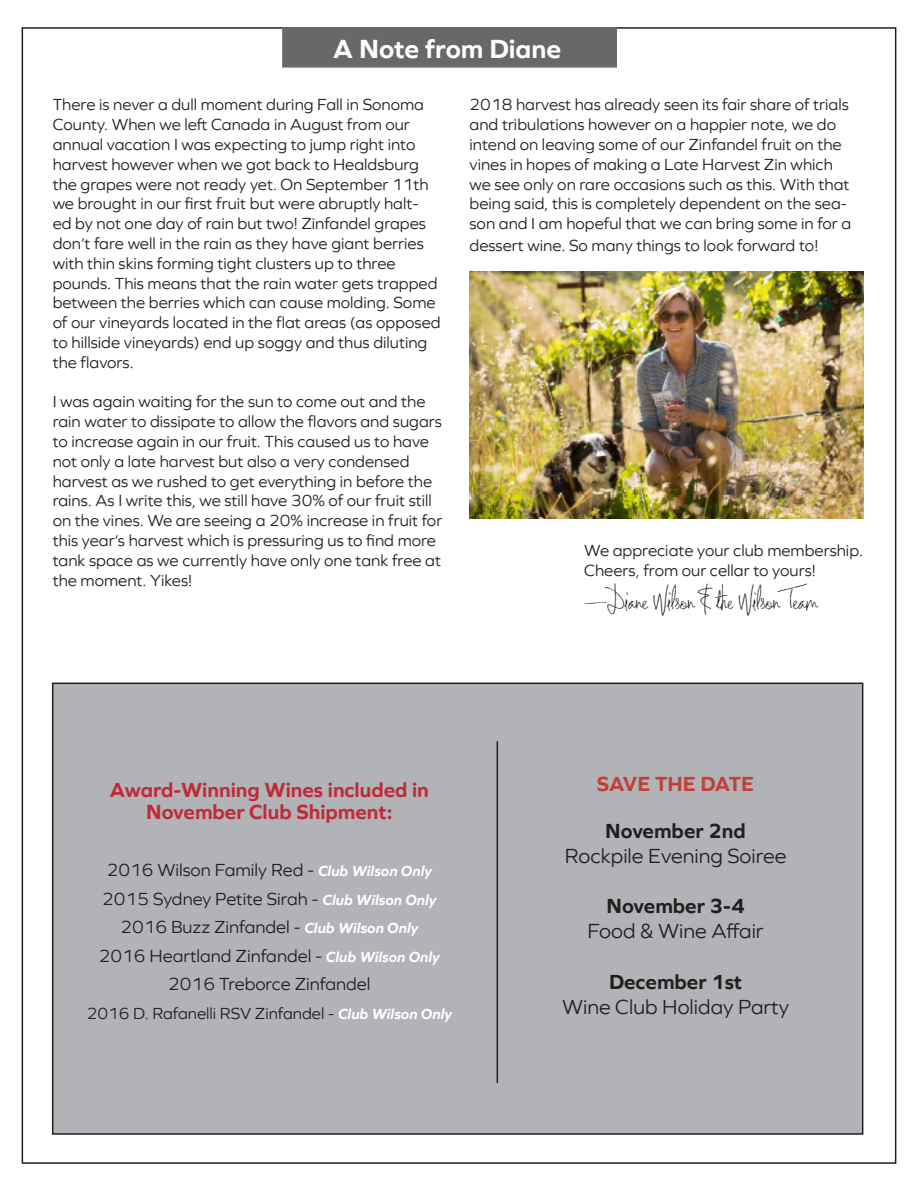
<style>
.page{position:relative;width:918px;height:1188px;background:#fff}
.page>*{position:absolute;margin:0;border:0;box-sizing:border-box;transform-origin:0 0}
.t1{font:27px "La Carte Pen";color:#231f20}
.t2{font:27px "Graphie Bold 14976";color:#fff}
.t3{font:21px "Graphie Book 73498";color:#231f20}
.t4{font:21px "Graphie Bold 14976";color:#bf2b37}
.t5{font:21px "Graphie Bold 14976";color:#231f20}
.t6{font:21px "Graphie Bold 14976";letter-spacing:-.01em;color:#bf4137}
.t7{font:18px "Graphie Book 73498";color:#231f20}
.t8{font:16.5px/19.8px "Graphie Book 73498";color:#231f20}
.s1{font-family:"Graphie Bold Italic 77900";font-size:15px;color:#fff}
</style>
<div class="page">
<div style="left:53px;top:683px;width:810px;height:451px;background:#b2b3b7"></div>
<div style="left:52px;top:683px;width:811px;height:452px;border:2px solid #231f20"></div>
<img style="left:470px;top:271px;width:394px;height:248px">
<div style="left:282px;top:27px;width:335px;height:41px;background:#686867;border:2px solid #686867"></div>
<hr style="left:497px;top:741px;width:1px;height:342px;background:#231f20">
<p class="t2" style="left:333px;top:33px;width:229px">A Note from Diane</p>
<p class="t8" style="left:53px;top:95px;width:389px">There is never a dull moment during Fall in Sonoma County. When we left Canada in August from our annual vacation I was expecting to jump right into harvest however when we got back to Healdsburg the grapes were not ready yet. On September 11th we brought in our first fruit but were abruptly halt&shy;ed by not one day of rain but two! Zinfandel grapes don’t fare well in the rain as they have giant berries with thin skins forming tight clusters up to three pounds. This means that the rain water gets trapped between the berries which can cause molding. Some of our vineyards located in the flat areas (as opposed to hillside vineyards) end up soggy and thus diluting the flavors.</p>
<p class="t8" style="left:53px;top:392px;width:391px">I was again waiting for the sun to come out and the rain water to dissipate to allow the flavors and sugars to increase again in our fruit. This caused us to have not only a late harvest but also a very condensed harvest as we rushed to get everything in before the rains. As I write this, we still have 30% of our fruit still on the vines. We are seeing a 20% increase in fruit for this year’s harvest which is pressuring us to find more tank space as we currently have only one tank free at the moment. Yikes!</p>
<p class="t8" style="left:470px;top:95px;width:383px">2018 harvest has already seen its fair share of trials and tribulations however on a happier note, we do intend on leaving some of our Zinfandel fruit on the vines in hopes of making a Late Harvest Zin which we see only on rare occasions such as this. With that being said, this is completely dependent on the sea&shy;son and I am hopeful that we can bring some in for a</p>
<p class="t8" style="left:470px;top:235px;width:350px">dessert wine. So many things to look forward to!</p>
<p class="t8" style="left:584px;top:540px;width:280px">We appreciate your club membership.</p>
<p class="t8" style="left:584px;top:560px;width:233px">Cheers, from our cellar to yours!</p>
<p class="t1" style="left:584px;top:583px;width:235px">–Diane Wilson &amp; the Wilson Team</p>
<p class="t4" style="left:110px;top:777px;width:321px">Award-Winning Wines included in</p>
<p class="t4" style="left:146px;top:800px;width:248px">November Club Shipment:</p>
<p class="t7" style="left:107px;top:860px;width:327px">2016 Wilson Family Red - <span class="s1">Club Wilson Only</span></p>
<p class="t7" style="left:102px;top:888px;width:336px">2015 Sydney Petite Sirah - <span class="s1">Club Wilson Only</span></p>
<p class="t7" style="left:120px;top:917px;width:299px">2016 Buzz Zinfandel - <span class="s1">Club Wilson Only</span></p>
<p class="t7" style="left:99px;top:945px;width:343px">2016 Heartland Zinfandel - <span class="s1">Club Wilson Only</span></p>
<p class="t7" style="left:168px;top:974px;width:204px">2016 Treborce Zinfandel</p>
<p class="t8" style="left:87px;top:1003px;width:367px">2016 D. Rafanelli RSV Zinfandel - <span class="s1">Club Wilson Only</span></p>
<p class="t6" style="left:597px;top:771px;width:159px">SAVE THE DATE</p>
<p class="t5" style="left:605px;top:818px;width:142px">November 2nd</p>
<p class="t3" style="left:565px;top:844px;width:223px">Rockpile Evening Soiree</p>
<p class="t5" style="left:607px;top:894px;width:140px">November 3-4</p>
<p class="t3" style="left:588px;top:919px;width:177px">Food &amp; Wine Affair</p>
<p class="t5" style="left:609px;top:969px;width:135px">December 1st</p>
<p class="t3" style="left:562px;top:995px;width:229px">Wine Club Holiday Party</p>
</div>
